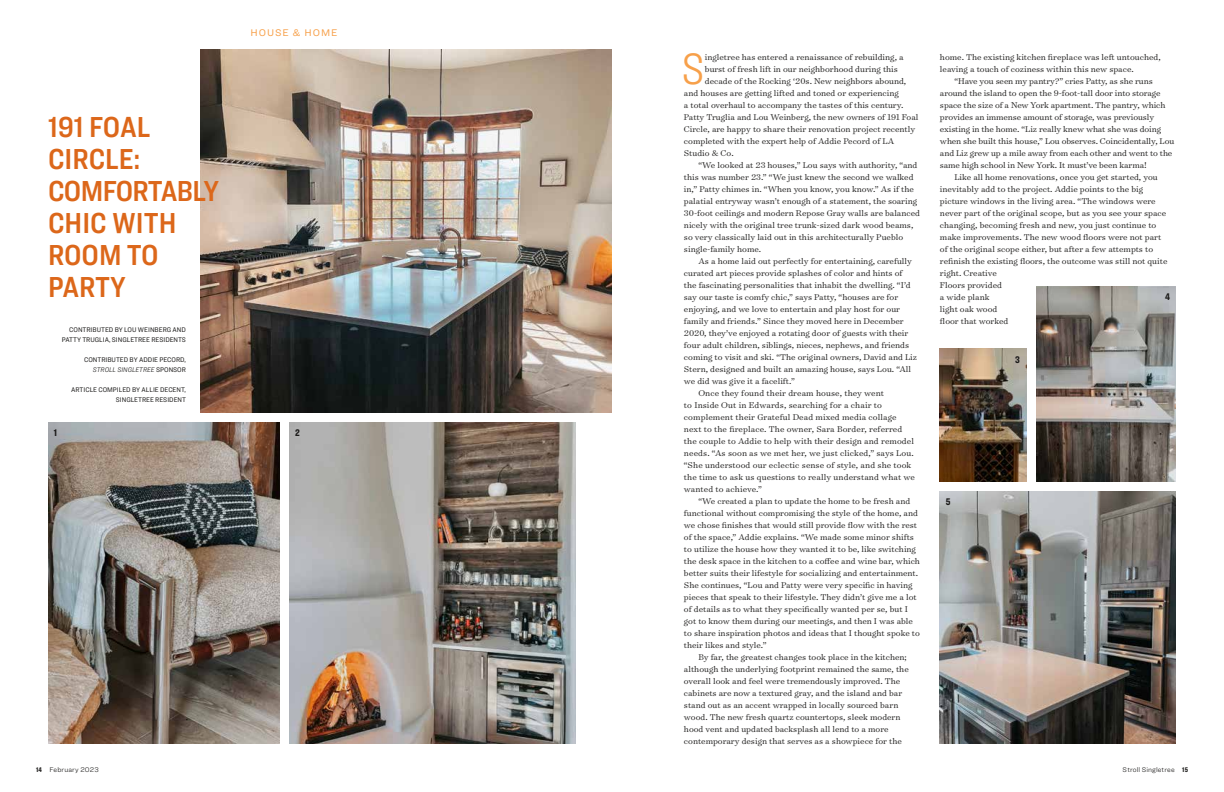
<style>
.page{position:relative;width:1224px;height:792px;background:#fff}
.page>*{position:absolute;margin:0;border:0;box-sizing:border-box;transform-origin:0 0}
.t1{font:300 45.5px "Ringside Condensed";color:#f7a04a}
.t2{font:30px/32px "Ringside Condensed Semi";color:#dc671a}
.t3{font:10px "Ringside";letter-spacing:.1em;color:#f7a04a}
.t4{font:900 10px "Ringside Compressed";color:#1c1b1a}
.t5{font:300 9.5px/12px "Surveyor Text";color:#1c1b1a}
.t6{font:7px/10px "Ringside Narrow";color:#1c1b1a;text-align:right}
.t7{font:300 7px "Ringside";letter-spacing:.015em;color:#1c1b1a}
.s1{font-weight:300;font-style:italic}
.s2{font-family:"Ringside Compressed";font-weight:900}
</style>
<div class="page">
<img style="left:200px;top:49px;width:412px;height:363px">
<img style="left:48px;top:422px;width:232px;height:322px">
<img style="left:290px;top:422px;width:286px;height:322px">
<img style="left:1037px;top:287px;width:139px;height:194px">
<img style="left:940px;top:349px;width:87px;height:132px">
<img style="left:940px;top:491px;width:236px;height:253px">
<h2 class="t2" style="left:48px;top:110px;width:173px">191 FOAL<br>CIRCLE:<br>COMFORTABLY<br>CHIC WITH<br>ROOM TO<br>PARTY</h2>
<p class="t6" style="left:62px;top:325px;width:126px">CONTRIBUTED BY LOU WEINBERG AND<br>PATTY TRUGLIA, SINGLETREE RESIDENTS</p>
<p class="t6" style="left:84px;top:355px;width:103px">CONTRIBUTED BY ADDIE PECORD,<br><span class="s1">STROLL SINGLETREE</span> SPONSOR</p>
<p class="t6" style="left:71px;top:385px;width:116px">ARTICLE COMPILED BY ALLIE DECENT,<br>SINGLETREE RESIDENT</p>
<p class="t3" style="left:250px;top:25px;width:89px">HOUSE &amp; HOME</p>
<p class="t4" style="left:54px;top:425px;width:5px">1</p>
<p class="t4" style="left:295px;top:425px;width:6px">2</p>
<h1 class="t1" style="left:681px;top:38px;width:24px">S</h1>
<p class="t5" style="left:705px;top:51px;width:200px">ingletree has entered a renaissance of rebuilding, a</p>
<p class="t5" style="left:705px;top:63px;width:195px">burst of fresh lift in our neighborhood during this</p>
<p class="t5" style="left:705px;top:75px;width:203px">decade of the Rocking ‘20s. New neighbors abound,</p>
<p class="t5" style="left:684px;top:87px;width:216px">and houses are getting lifted and toned or experiencing</p>
<p class="t5" style="left:684px;top:99px;width:221px">a total overhaul to accompany the tastes of this century.</p>
<p class="t5" style="left:684px;top:111px;width:236px">Patty Truglia and Lou Weinberg, the new owners of 191 Foal</p>
<p class="t5" style="left:684px;top:123px;width:233px">Circle, are happy to share their renovation project recently</p>
<p class="t5" style="left:684px;top:135px;width:212px">completed with the expert help of Addie Pecord of LA</p>
<p class="t5" style="left:684px;top:147px;width:51px">Studio &amp; Co.</p>
<p class="t5" style="left:698px;top:159px;width:221px">“We looked at 23 houses,” Lou says with authority, “and</p>
<p class="t5" style="left:684px;top:171px;width:231px">this was number 23.” “We just knew the second we walked</p>
<p class="t5" style="left:684px;top:183px;width:231px">in,” Patty chimes in. “When you know, you know.” As if the</p>
<p class="t5" style="left:684px;top:195px;width:235px">palatial entryway wasn’t enough of a statement, the soaring</p>
<p class="t5" style="left:684px;top:207px;width:238px">30-foot ceilings and modern Repose Gray walls are balanced</p>
<p class="t5" style="left:684px;top:219px;width:231px">nicely with the original tree trunk-sized dark wood beams,</p>
<p class="t5" style="left:684px;top:231px;width:221px">so very classically laid out in this architecturally Pueblo</p>
<p class="t5" style="left:684px;top:243px;width:79px">single-family home.</p>
<p class="t5" style="left:698px;top:255px;width:215px">As a home laid out perfectly for entertaining, carefully</p>
<p class="t5" style="left:684px;top:267px;width:220px">curated art pieces provide splashes of color and hints of</p>
<p class="t5" style="left:684px;top:279px;width:228px">the fascinating personalities that inhabit the dwelling. “I’d</p>
<p class="t5" style="left:684px;top:291px;width:216px">say our taste is comfy chic,” says Patty, “houses are for</p>
<p class="t5" style="left:684px;top:303px;width:218px">enjoying, and we love to entertain and play host for our</p>
<p class="t5" style="left:684px;top:315px;width:221px">family and friends.” Since they moved here in December</p>
<p class="t5" style="left:684px;top:327px;width:226px">2020, they’ve enjoyed a rotating door of guests with their</p>
<p class="t5" style="left:684px;top:339px;width:227px">four adult children, siblings, nieces, nephews, and friends</p>
<p class="t5" style="left:684px;top:351px;width:235px">coming to visit and ski. “The original owners, David and Liz</p>
<p class="t5" style="left:684px;top:363px;width:229px">Stern, designed and built an amazing house, says Lou. “All</p>
<p class="t5" style="left:684px;top:375px;width:112px">we did was give it a facelift.”</p>
<p class="t5" style="left:698px;top:387px;width:187px">Once they found their dream house, they went</p>
<p class="t5" style="left:684px;top:399px;width:199px">to Inside Out in Edwards, searching for a chair to</p>
<p class="t5" style="left:684px;top:411px;width:214px">complement their Grateful Dead mixed media collage</p>
<p class="t5" style="left:684px;top:423px;width:220px">next to the fireplace. The owner, Sara Border, referred</p>
<p class="t5" style="left:684px;top:435px;width:232px">the couple to Addie to help with their design and remodel</p>
<p class="t5" style="left:684px;top:447px;width:231px">needs. “As soon as we met her, we just clicked,” says Lou.</p>
<p class="t5" style="left:684px;top:459px;width:229px">“She understood our eclectic sense of style, and she took</p>
<p class="t5" style="left:684px;top:471px;width:233px">the time to ask us questions to really understand what we</p>
<p class="t5" style="left:684px;top:483px;width:80px">wanted to achieve.”</p>
<p class="t5" style="left:698px;top:495px;width:213px">“We created a plan to update the home to be fresh and</p>
<p class="t5" style="left:684px;top:507px;width:236px">functional without compromising the style of the home, and</p>
<p class="t5" style="left:684px;top:519px;width:235px">we chose finishes that would still provide flow with the rest</p>
<p class="t5" style="left:684px;top:531px;width:231px">of the space,” Addie explains. “We made some minor shifts</p>
<p class="t5" style="left:684px;top:543px;width:234px">to utilize the house how they wanted it to be, like switching</p>
<p class="t5" style="left:684px;top:555px;width:238px">the desk space in the kitchen to a coffee and wine bar, which</p>
<p class="t5" style="left:684px;top:567px;width:236px">better suits their lifestyle for socializing and entertainment.</p>
<p class="t5" style="left:684px;top:579px;width:230px">She continues, “Lou and Patty were very specific in having</p>
<p class="t5" style="left:684px;top:591px;width:234px">pieces that speak to their lifestyle. They didn’t give me a lot</p>
<p class="t5" style="left:684px;top:603px;width:225px">of details as to what they specifically wanted per se, but I</p>
<p class="t5" style="left:684px;top:615px;width:230px">got to know them during our meetings, and then I was able</p>
<p class="t5" style="left:684px;top:627px;width:237px">to share inspiration photos and ideas that I thought spoke to</p>
<p class="t5" style="left:684px;top:639px;width:84px">their likes and style.”</p>
<p class="t5" style="left:698px;top:651px;width:210px">By far, the greatest changes took place in the kitchen;</p>
<p class="t5" style="left:684px;top:663px;width:226px">although the underlying footprint remained the same, the</p>
<p class="t5" style="left:684px;top:675px;width:218px">overall look and feel were tremendously improved. The</p>
<p class="t5" style="left:684px;top:687px;width:220px">cabinets are now a textured gray, and the island and bar</p>
<p class="t5" style="left:684px;top:699px;width:216px">stand out as an accent wrapped in locally sourced barn</p>
<p class="t5" style="left:684px;top:711px;width:218px">wood. The new fresh quartz countertops, sleek modern</p>
<p class="t5" style="left:684px;top:723px;width:206px">hood vent and updated backsplash all lend to a more</p>
<p class="t5" style="left:684px;top:735px;width:219px">contemporary design that serves as a showpiece for the</p>
<p class="t5" style="left:940px;top:51px;width:222px">home. The existing kitchen fireplace was left untouched, leaving a touch of coziness within this new space.</p>
<p class="t5" style="left:954px;top:75px;width:200px">“Have you seen my pantry?” cries Patty, as she runs</p>
<p class="t5" style="left:940px;top:87px;width:222px">around the island to open the 9-foot-tall door into storage</p>
<p class="t5" style="left:940px;top:99px;width:227px">space the size of a New York apartment. The pantry, which</p>
<p class="t5" style="left:940px;top:111px;width:216px">provides an immense amount of storage, was previously</p>
<p class="t5" style="left:940px;top:123px;width:223px">existing in the home. “Liz really knew what she was doing</p>
<p class="t5" style="left:940px;top:135px;width:236px">when she built this house,” Lou observes. Coincidentally, Lou</p>
<p class="t5" style="left:940px;top:147px;width:234px">and Liz grew up a mile away from each other and went to the</p>
<p class="t5" style="left:940px;top:159px;width:208px">same high school in New York. It must’ve been karma!</p>
<p class="t5" style="left:954px;top:171px;width:205px">Like all home renovations, once you get started, you</p>
<p class="t5" style="left:940px;top:183px;width:205px">inevitably add to the project. Addie points to the big</p>
<p class="t5" style="left:940px;top:195px;width:217px">picture windows in the living area. “The windows were</p>
<p class="t5" style="left:940px;top:207px;width:228px">never part of the original scope, but as you see your space</p>
<p class="t5" style="left:940px;top:219px;width:218px">changing, becoming fresh and new, you just continue to</p>
<p class="t5" style="left:940px;top:231px;width:223px">make improvements. The new wood floors were not part</p>
<p class="t5" style="left:940px;top:243px;width:215px">of the original scope either, but after a few attempts to</p>
<p class="t5" style="left:940px;top:255px;width:229px">refinish the existing floors, the outcome was still not quite</p>
<p class="t5" style="left:940px;top:267px;width:58px">right. Creative</p>
<p class="t5" style="left:940px;top:279px;width:64px">Floors provided</p>
<p class="t5" style="left:940px;top:291px;width:51px">a wide plank</p>
<p class="t5" style="left:940px;top:303px;width:59px">light oak wood</p>
<p class="t5" style="left:940px;top:315px;width:70px">floor that worked</p>
<p class="t4" style="left:1015px;top:352px;width:6px">3</p>
<p class="t4" style="left:1165px;top:290px;width:6px">4</p>
<p class="t4" style="left:946px;top:495px;width:6px">5</p>
<p class="t7" style="left:36px;top:764px;width:64px"><span class="s2">14</span> February 2023</p>
<p class="t7" style="left:1123px;top:764px;width:67px">Stroll Singletree <span class="s2">15</span></p>
</div>
